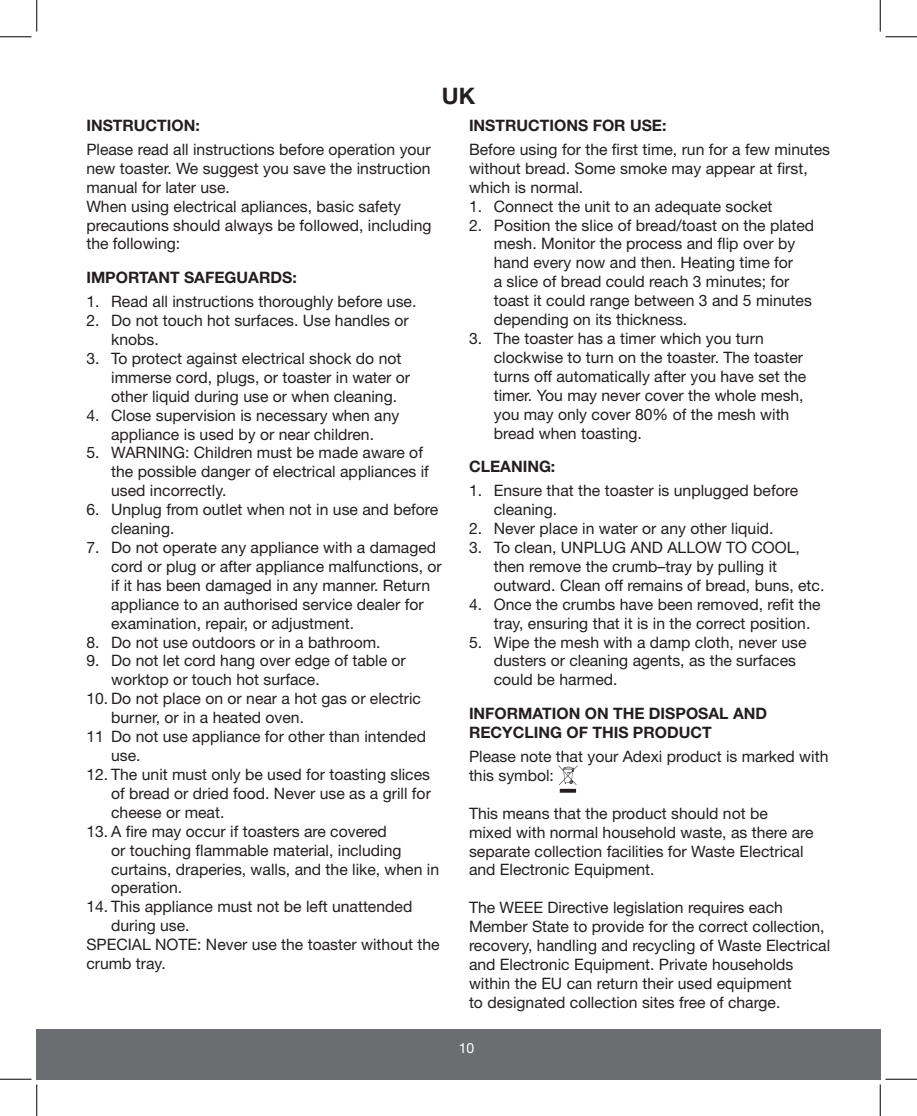
<style>
.page{position:relative;width:917px;height:1116px;background:#fff}
.page>*{position:absolute;margin:0;border:0;box-sizing:border-box;transform-origin:0 0}
.t1{font:700 22.75px "Helvetica Neue";color:#231f20}
.t2{font:15.75px/18.9px "Helvetica Neue";color:#231f20}
.t3{font:700 15.75px/18.9px "Helvetica Neue";color:#231f20}
.t4{font:14px "Helvetica Neue";color:#fff}
</style>
<div class="page">
<div style="left:37px;top:1029px;width:843px;height:49px;background:#6c6d70"></div>
<hr style="left:880px;top:1029px;width:1px;height:49px;background:#6c6d70">
<svg style="left:560px;top:788px;width:16px;height:4px"></svg>
<svg style="left:558px;top:765px;width:19px;height:20px"></svg>
<hr style="left:0;top:36px;width:32px;height:1px;background:#000">
<hr style="left:885px;top:36px;width:32px;height:1px;background:#000">
<hr style="left:0;top:1078px;width:32px;height:1px;background:#000">
<hr style="left:885px;top:1078px;width:32px;height:1px;background:#000">
<hr style="left:36px;top:0;width:1px;height:32px;background:#000">
<hr style="left:36px;top:1084px;width:1px;height:31px;background:#000">
<hr style="left:880px;top:0;width:1px;height:32px;background:#000">
<hr style="left:880px;top:1084px;width:1px;height:31px;background:#000">
<h1 class="t1" style="left:442px;top:82px;width:35px">UK</h1>
<p class="t3" style="left:86px;top:116px;width:115px">INSTRUCTION:</p>
<p class="t2" style="left:86px;top:139px;width:347px">Please read all instructions before operation your new toaster. We suggest you save the instruction manual for later use.<br>When using electrical apliances, basic safety precautions should always be followed, including the following:</p>
<p class="t3" style="left:86px;top:268px;width:212px">IMPORTANT SAFEGUARDS:</p>
<p class="t2" style="left:86px;top:292px;width:331px">1. Read all instructions thoroughly before use.</p>
<p class="t2" style="left:111px;top:311px;width:299px;text-indent:-25px">2. Do not touch hot surfaces. Use handles or knobs.</p>
<p class="t2" style="left:111px;top:348px;width:300px;text-indent:-25px">3. To protect against electrical shock do not immerse cord, plugs, or toaster in water or other liquid during use or when cleaning.</p>
<p class="t2" style="left:86px;top:405px;width:314px;text-align:center">4. Close supervision is necessary when any appliance is used by or near children.</p>
<p class="t2" style="left:111px;top:443px;width:319px;text-indent:-25px">5. WARNING: Children must be made aware of the possible danger of electrical appliances if used incorrectly.</p>
<p class="t2" style="left:111px;top:500px;width:329px;text-indent:-25px">6. Unplug from outlet when not in use and before cleaning.</p>
<p class="t2" style="left:111px;top:537px;width:332px;text-indent:-25px">7. Do not operate any appliance with a damaged cord or plug or after appliance malfunctions, or if it has been damaged in any manner. Return appliance to an authorised service dealer for examination, repair, or adjustment.</p>
<p class="t2" style="left:86px;top:632px;width:296px">8. Do not use outdoors or in a bathroom.</p>
<p class="t2" style="left:111px;top:651px;width:296px;text-indent:-25px">9. Do not let cord hang over edge of table or worktop or touch hot surface.</p>
<p class="t2" style="left:86px;top:689px;width:336px">10. Do not place on or near a hot gas or electric</p>
<p class="t2" style="left:111px;top:707px;width:194px">burner, or in a heated oven.</p>
<p class="t2" style="left:86px;top:726px;width:341px">11 Do not use appliance for other than intended</p>
<p class="t2" style="left:111px;top:745px;width:31px">use.</p>
<p class="t2" style="left:111px;top:764px;width:321px;text-align:justify;text-indent:-25px">12. The unit must only be used for toasting slices of bread or dried food. Never use as a grill for cheese or meat.</p>
<p class="t2" style="left:111px;top:821px;width:329px;text-indent:-25px">13. A fire may occur if toasters are covered<br>or touching flammable material, including curtains, draperies, walls, and the like, when in operation.</p>
<p class="t2" style="left:86px;top:896px;width:327px">14. This appliance must not be left unattended</p>
<p class="t2" style="left:111px;top:915px;width:80px">during use.</p>
<p class="t2" style="left:86px;top:934px;width:355px">SPECIAL NOTE: Never use the toaster without the</p>
<p class="t2" style="left:86px;top:953px;width:81px">crumb tray.</p>
<p class="t3" style="left:469px;top:116px;width:199px">INSTRUCTIONS FOR USE:</p>
<p class="t2" style="left:469px;top:139px;width:363px">Before using for the first time, run for a few minutes without bread. Some smoke may appear at first, which is normal.</p>
<p class="t2" style="left:469px;top:196px;width:305px">1. Connect the unit to an adequate socket</p>
<p class="t2" style="left:494px;top:215px;width:322px;text-indent:-25px">2. Position the slice of bread/toast on the plated mesh. Monitor the process and flip over by hand every now and then. Heating time for<br>a slice of bread could reach 3 minutes; for toast it could range between 3 and 5 minutes depending on its thickness.</p>
<p class="t2" style="left:494px;top:328px;width:314px;text-indent:-25px">3. The toaster has a timer which you turn clockwise to turn on the toaster. The toaster turns off automatically after you have set the timer. You may never cover the whole mesh, you may only cover 80% of the mesh with bread when toasting.</p>
<p class="t3" style="left:469px;top:457px;width:88px">CLEANING:</p>
<p class="t2" style="left:494px;top:481px;width:306px;text-indent:-25px">1. Ensure that the toaster is unplugged before cleaning.</p>
<p class="t2" style="left:469px;top:518px;width:306px">2. Never place in water or any other liquid.</p>
<p class="t2" style="left:494px;top:537px;width:332px;text-indent:-25px">3. To clean, UNPLUG AND ALLOW TO COOL, then remove the crumb–tray by pulling it outward. Clean off remains of bread, buns, etc.</p>
<p class="t2" style="left:494px;top:594px;width:328px;text-indent:-25px">4. Once the crumbs have been removed, refit the tray, ensuring that it is in the correct position.</p>
<p class="t2" style="left:494px;top:632px;width:314px;text-indent:-25px">5. Wipe the mesh with a damp cloth, never use dusters or cleaning agents, as the surfaces could be harmed.</p>
<p class="t3" style="left:469px;top:703px;width:300px">INFORMATION ON THE DISPOSAL AND<br>RECYCLING OF THIS PRODUCT</p>
<p class="t2" style="left:469px;top:746px;width:361px">Please note that your Adexi product is marked with this symbol:</p>
<p class="t2" style="left:469px;top:803px;width:346px">This means that the product should not be mixed with normal household waste, as there are separate collection facilities for Waste Electrical and Electronic Equipment.</p>
<p class="t2" style="left:469px;top:897px;width:363px">The WEEE Directive legislation requires each Member State to provide for the correct collection, recovery, handling and recycling of Waste Electrical and Electronic Equipment. Private households within the EU can return their used equipment<br>to designated collection sites free of charge.</p>
<p class="t4" style="left:459px;top:1039px;width:17px">10</p>
</div>
